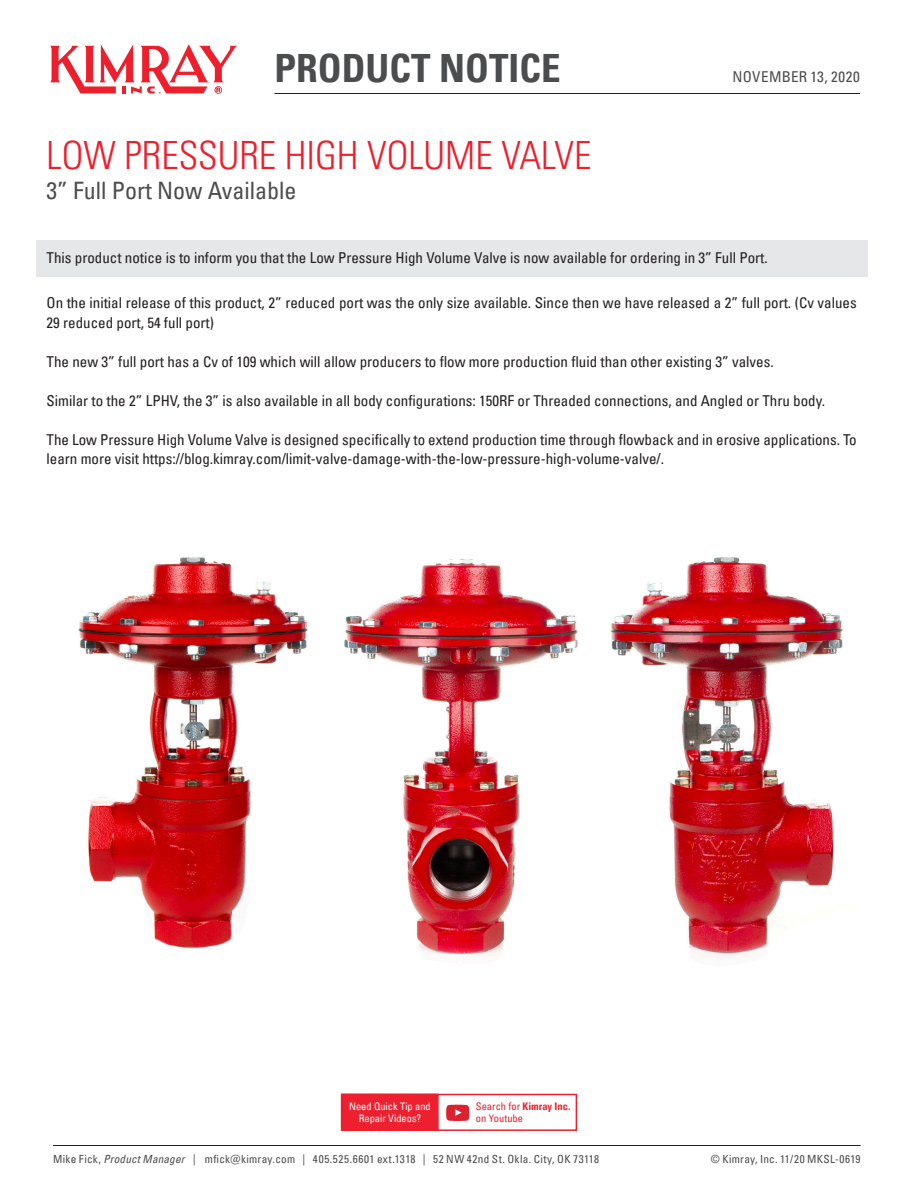
<style>
.page{position:relative;width:918px;height:1188px;background:#fff}
.page>*{position:absolute;margin:0;border:0;box-sizing:border-box;transform-origin:0 0}
.t1{font:300 condensed 39px "Univers LT Pro";color:#ee1f2d}
.t2{font:700 condensed 39px "Univers LT Pro";color:#4b4c4d}
.t3{font:condensed 24px "Univers LT Pro";color:#4d4d4f}
.t4{font:condensed 15px/19.5px "Univers LT Pro";color:#231f20}
.t5{font:condensed 15px "Univers LT Pro";letter-spacing:.025em;color:#4b4c4d}
.t6{font:condensed 11.25px "Univers LT Pro";letter-spacing:.03em;color:#4b4c4d}
.t7{font:condensed 10.5px/11.9px "Univers LT Pro";color:#ee1f2d}
.t8{font:condensed 10.5px/11.7px "Univers LT Pro";color:#fff;text-align:center}
.s1{font-weight:700}
.s2{font-style:italic}
</style>
<div class="page">
<hr style="left:274px;top:93px;width:586px;height:1px;background:#231f20">
<svg style="left:50px;top:44px;width:187px;height:50px"></svg>
<div style="left:36px;top:240px;width:832px;height:36px;background:#e6e7e9"></div>
<hr style="left:53px;top:1145px;width:808px;height:1px;background:#231f20">
<div style="left:341px;top:1094px;width:236px;height:37px;border:2px solid #ee202f"></div>
<div style="left:341px;top:1094px;width:98px;height:37px;background:#ee202f"></div>
<svg style="left:446px;top:1105px;width:23px;height:16px"></svg>
<img style="left:78px;top:557px;width:765px;height:400px">
<h1 class="t2" style="left:274px;top:44px;width:288px">PRODUCT NOTICE</h1>
<h1 class="t1" style="left:47px;top:129px;width:546px">LOW PRESSURE HIGH VOLUME VALVE</h1>
<h2 class="t3" style="left:47px;top:175px;width:251px">3” Full Port Now Available</h2>
<p class="t5" style="left:733px;top:67px;width:129px">NOVEMBER 13, 2020</p>
<p class="t4" style="left:47px;top:248px;width:723px">This product notice is to inform you that the Low Pressure High Volume Valve is now available for ordering in 3” Full Port.</p>
<p class="t4" style="left:47px;top:293px;width:812px">On the initial release of this product, 2” reduced port was the only size available. Since then we have released a 2” full port. (Cv values<br>29 reduced port, 54 full port)</p>
<p class="t4" style="left:47px;top:351px;width:729px">The new 3” full port has a Cv of 109 which will allow producers to flow more production fluid than other existing 3” valves.</p>
<p class="t4" style="left:47px;top:390px;width:780px">Similar to the 2” LPHV, the 3” is also available in all body configurations: 150RF or Threaded connections, and Angled or Thru body.</p>
<p class="t4" style="left:47px;top:429px;width:812px">The Low Pressure High Volume Valve is designed specifically to extend production time through flowback and in erosive applications. To learn more visit https://blog.kimray.com/limit-valve-damage-with-the-low-pressure-high-volume-valve/.</p>
<p class="t8" style="left:349px;top:1100px;width:83px">Need Quick Tip and<br>Repair Videos?</p>
<p class="t7" style="left:476px;top:1100px;width:96px">Search for <span class="s1">Kimray Inc. </span>on Youtube</p>
<p class="t6" style="left:53px;top:1152px;width:547px">Mike Fick, <span class="s2">Product Manager |</span> mfick@kimray.com | 405.525.6601 ext.1318 | 52 NW 42nd St. Okla. City, OK 73118</p>
<p class="t6" style="left:711px;top:1152px;width:151px">© Kimray, Inc. 11/20 MKSL-0619</p>
</div>
